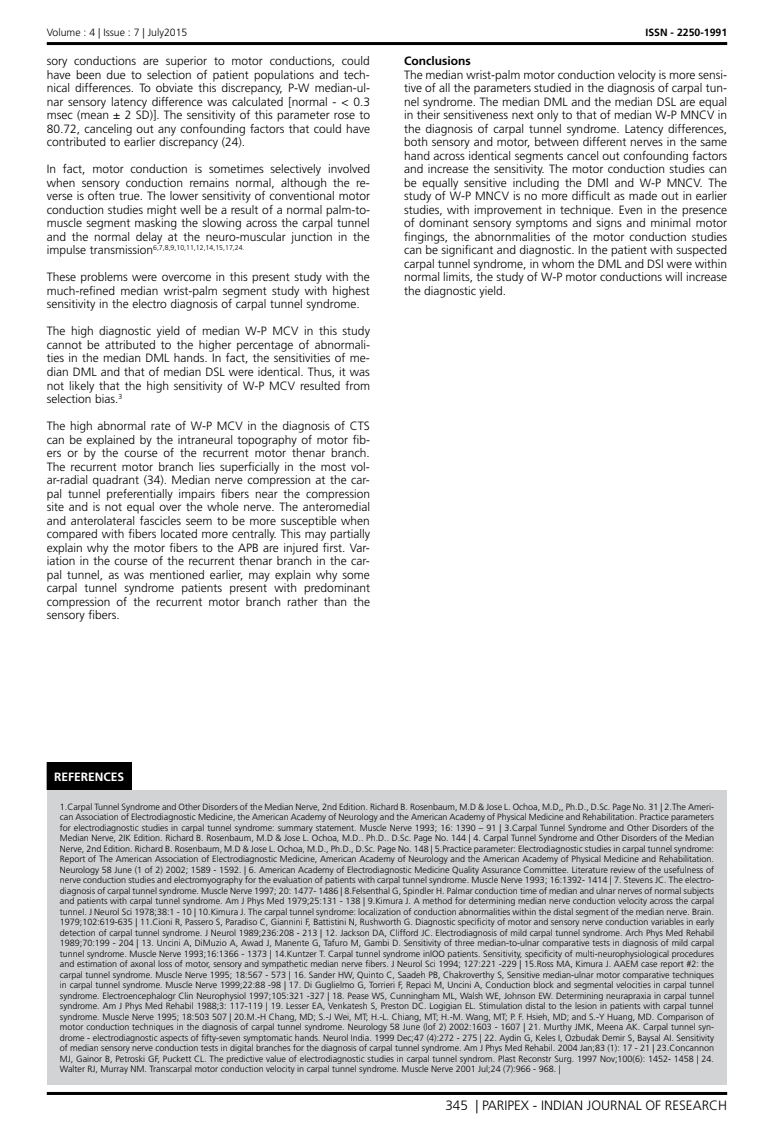
<style>
.page{position:relative;width:774px;height:1136px;background:#fff}
.page>*{position:absolute;margin:0;border:0;box-sizing:border-box;transform-origin:0 0}
.t1{font:300 13.5px "Frutiger LT Std";color:#000}
.t2{font:300 12px/13.5px "Frutiger LT Std";color:#000;text-align:justify}
.t3{font:700 12px "Frutiger LT Std";color:#000}
.t4{font:700 12px "Frutiger LT Std";color:#fff}
.t5{font:300 10.5px "Frutiger LT Std";color:#000}
.t6{font:700 10.5px "Frutiger LT Std";color:#000}
.t7{font:300 9px/10.5px "Frutiger LT Std";color:#000;text-align:justify}
.t8{font:300 7.05px "Frutiger LT Std";color:#000}
.s1{font-size:12px}
</style>
<div class="page">
<hr style="left:47px;top:42px;width:680px;height:3px;background:#000">
<hr style="left:47px;top:1091px;width:680px;height:3px;background:#000">
<div style="left:47px;top:762px;width:84px;height:27px;background:#000"></div>
<div style="left:47px;top:789px;width:680px;height:295px;background:#d1d3d4"></div>
<svg style="left:131px;top:762px;width:1px;height:27px"></svg>
<p class="t5" style="left:47px;top:27px;width:142px">Volume : 4 | Issue : 7 | July2015</p>
<p class="t6" style="left:645px;top:27px;width:83px">ISSN - 2250-1991</p>
<p class="t2" style="left:47px;top:55px;width:325px">sory conductions are superior to motor conductions, could have been due to selection of patient populations and tech&shy;nical differences. To obviate this discrepancy, P-W median-ul&shy;nar sensory latency difference was calculated [normal - &lt; 0.3 msec (mean ± 2 SD)]. The sensitivity of this parameter rose to 80.72, canceling out any confounding factors that could have contributed to earlier discrepancy (24).</p>
<p class="t2" style="left:47px;top:163px;width:325px">In fact, motor conduction is sometimes selectively involved when sensory conduction remains normal, although the re&shy;verse is often true. The lower sensitivity of conventional motor conduction studies might well be a result of a normal palm-to&shy;muscle segment masking the slowing across the carpal tunnel and the normal delay at the neuro-muscular junction in the</p>
<p class="t8" style="left:47px;top:244px;width:199px"><span class="s1">impulse transmission</span>6,7,8,9,10,11,12,14,15,17,24.</p>
<h2 class="t2" style="left:47px;top:271px;width:325px">These problems were overcome in this present study with the much-refined median wrist-palm segment study with highest sensitivity in the electro diagnosis of carpal tunnel syndrome.</h2>
<p class="t2" style="left:47px;top:325px;width:325px">The high diagnostic yield of median W-P MCV in this study cannot be attributed to the higher percentage of abnormali&shy;ties in the median DML hands. In fact, the sensitivities of me&shy;dian DML and that of median DSL were identical. Thus, it was not likely that the high sensitivity of W-P MCV resulted from selection bias.<sup>3</sup></p>
<p class="t2" style="left:47px;top:419px;width:325px">The high abnormal rate of W-P MCV in the diagnosis of CTS can be explained by the intraneural topography of motor fib&shy;ers or by the course of the recurrent motor thenar branch.<br>The recurrent motor branch lies superficially in the most vol&shy;ar-radial quadrant (34). Median nerve compression at the car&shy;pal tunnel preferentially impairs fibers near the compression site and is not equal over the whole nerve. The anteromedial and anterolateral fascicles seem to be more susceptible when compared with fibers located more centrally. This may partially explain why the motor fibers to the APB are injured first. Var&shy;iation in the course of the recurrent thenar branch in the car&shy;pal tunnel, as was mentioned earlier, may explain why some carpal tunnel syndrome patients present with predominant compression of the recurrent motor branch rather than the sensory fibers.</p>
<h2 class="t3" style="left:404px;top:54px;width:68px">Conclusions</h2>
<p class="t2" style="left:404px;top:68px;width:325px">The median wrist-palm motor conduction velocity is more sensi&shy;tive of all the parameters studied in the diagnosis of carpal tun&shy;nel syndrome. The median DML and the median DSL are equal in their sensitiveness next only to that of median W-P MNCV in the diagnosis of carpal tunnel syndrome. Latency differences, both sensory and motor, between different nerves in the same hand across identical segments cancel out confounding factors and increase the sensitivity. The motor conduction studies can be equally sensitive including the DMl and W-P MNCV. The study of W-P MNCV is no more difficult as made out in earlier studies, with improvement in technique. Even in the presence of dominant sensory symptoms and signs and minimal motor fingings, the abnornmalities of the motor conduction studies can be significant and diagnostic. In the patient with suspected carpal tunnel syndrome, in whom the DML and DSl were within normal limits, the study of W-P motor conductions will increase the diagnostic yield.</p>
<h2 class="t4" style="left:54px;top:769px;width:72px">REFERENCES</h2>
<p class="t7" style="left:60px;top:801px;width:656px">1.Carpal Tunnel Syndrome and Other Disorders of the Median Nerve, 2nd Edition. Richard B. Rosenbaum, M.D &amp; Jose L. Ochoa, M.D,, Ph.D., D.Sc. Page No. 31 | 2.The Ameri&shy;can Association of Electrodiagnostic Medicine, the American Academy of Neurology and the American Academy of Physical Medicine and Rehabilitation. Practice parameters for electrodiagnostic studies in carpal tunnel syndrome: summary statement. Muscle Nerve 1993; 16: 1390 – 91 | 3.Carpal Tunnel Syndrome and Other Disorders of the Median Nerve, 2IK Edition. Richard B. Rosenbaum, M.D &amp; Jose L. Ochoa, M.D.. Ph.D.. D.Sc. Page No. 144 | 4. Carpal Tunnel Syndrome and Other Disorders of the Median Nerve, 2nd Edition. Richard B. Rosenbaum, M.D &amp; Jose L. Ochoa, M.D., Ph.D., D.Sc. Page No. 148 | 5.Practice parameter: Electrodiagnostic studies in carpal tunnel syndrome:<br>Report of The American Association of Electrodiagnostic Medicine, American Academy of Neurology and the American Academy of Physical Medicine and Rehabilitation.<br>Neurology 58 June (1 of 2) 2002; 1589 - 1592. | 6. American Academy of Electrodiagnostic Medicine Quality Assurance Committee. Literature review of the usefulness of nerve conduction studies and electromyography for the evaluation of patients with carpal tunnel syndrome. Muscle Nerve 1993; 16:1392- 1414 | 7. Stevens JC. The electro&shy;diagnosis of carpal tunnel syndrome. Muscle Nerve 1997; 20: 1477- 1486 | 8.Felsenthal G, Spindler H. Palmar conduction time of median and ulnar nerves of normal subjects and patients with carpal tunnel syndrome. Am J Phys Med 1979;25:131 - 138 | 9.Kimura J. A method for determining median nerve conduction velocity across the carpal tunnel. J Neurol Sci 1978;38:1 - 10 | 10.Kimura J. The carpal tunnel syndrome: localization of conduction abnormalities within the distal segment of the median nerve. Brain.<br>1979;102:619-635 | 11.Cioni R, Passero S, Paradiso C, Giannini F, Battistini N, Rushworth G. Diagnostic specificity of motor and sensory nerve conduction variables in early detection of carpal tunnel syndrome. J Neurol 1989;236:208 - 213 | 12. Jackson DA, Clifford JC. Electrodiagnosis of mild carpal tunnel syndrome. Arch Phys Med Rehabil 1989;70:199 - 204 | 13. Uncini A, DiMuzio A, Awad J, Manente G, Tafuro M, Gambi D. Sensitivity of three median-to-ulnar comparative tests in diagnosis of mild carpal tunnel syndrome. Muscle Nerve 1993;16:1366 - 1373 | 14.Kuntzer T. Carpal tunnel syndrome inlOO patients. Sensitivity, specificity of multi-neurophysiological procedures and estimation of axonal loss of motor, sensory and sympathetic median nerve fibers. J Neurol Sci 1994; 127:221 -229 | 15.Ross MA, Kimura J. AAEM case report #2: the carpal tunnel syndrome. Muscle Nerve 1995; 18:567 - 573 | 16. Sander HW, Quinto C, Saadeh PB, Chakroverthy S, Sensitive median-ulnar motor comparative techniques in carpal tunnel syndrome. Muscle Nerve 1999;22:88 -98 | 17. Di Guglielmo G, Torrieri F, Repaci M, Uncini A, Conduction block and segmental velocities in carpal tunnel syndrome. Electroencephalogr Clin Neurophysiol 1997;105:321 -327 | 18. Pease WS, Cunningham ML, Walsh WE, Johnson EW. Determining neurapraxia in carpal tunnel syndrome. Am J Phys Med Rehabil 1988;3: 117-119 | 19. Lesser EA, Venkatesh S, Preston DC. Logigian EL. Stimulation distal to the lesion in patients with carpal tunnel syndrome. Muscle Nerve 1995; 18:503 507 | 20.M.-H Chang, MD; S.-J Wei, MT; H.-L. Chiang, MT; H.-M. Wang, MT; P. F. Hsieh, MD; and S.-Y Huang, MD. Comparison of motor conduction techniques in the diagnosis of carpal tunnel syndrome. Neurology 58 June (lof 2) 2002:1603 - 1607 | 21. Murthy JMK, Meena AK. Carpal tunnel syn&shy;drome - electrodiagnostic aspects of fifty-seven symptomatic hands. Neurol India. 1999 Dec;47 (4):272 - 275 | 22. Aydin G, Keles I, Ozbudak Demir S, Baysal AI. Sensitivity of median sensory nerve conduction tests in digital branches for the diagnosis of carpal tunnel syndrome. Am J Phys Med Rehabil. 2004 Jan;83 (1): 17 - 21 | 23.Concannon MJ, Gainor B, Petroski GF, Puckett CL. The predictive value of electrodiagnostic studies in carpal tunnel syndrom. Plast Reconstr Surg. 1997 Nov;100(6): 1452- 1458 | 24.<br>Walter RJ, Murray NM. Transcarpal motor conduction velocity in carpal tunnel syndrome. Muscle Nerve 2001 Jul;24 (7):966 - 968. |</p>
<h1 class="t1" style="left:445px;top:1097px;width:283px">345 | PARIPEX - INDIAN JOURNAL OF RESEARCH</h1>
</div>
